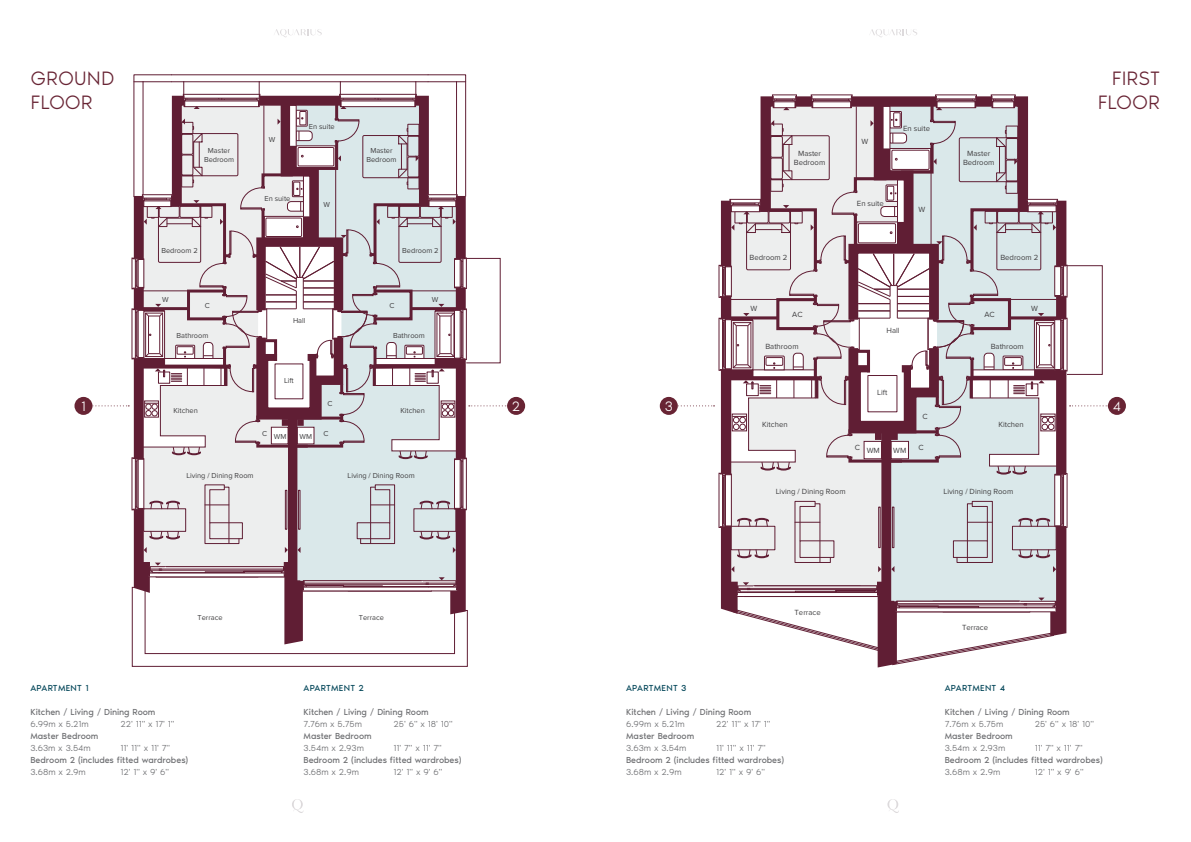
<style>
.page{position:relative;width:1191px;height:842px;background:#fff}
.page>*{position:absolute;margin:0;border:0;box-sizing:border-box;transform-origin:0 0}
.t1{font:300 20px/24px "Noir Pro";letter-spacing:.03em;color:#682434}
.t2{font:300 14.1px "Noir Pro";color:#fff}
.t3{font:9px "Noir Pro";letter-spacing:-.01em;color:#6d6e71}
.t4{font:300 9px "Noir Pro";color:#6d6e71}
.t5{font:9px "Noir Pro";letter-spacing:.03em;color:#034659}
.t6{font:7.7px/9.3px "Proxima Nova";color:#414042;text-align:center}
.t7{font:7.4px/8.9px "Proxima Nova";color:#414042;text-align:center}
</style>
<div class="page">
<svg style="left:292px;top:799px;width:11px;height:14px"></svg>
<svg style="left:887px;top:799px;width:12px;height:14px"></svg>
<svg style="left:276px;top:29px;width:46px;height:8px"></svg>
<svg style="left:871px;top:29px;width:46px;height:8px"></svg>
<svg style="left:131px;top:553px;width:337px;height:67px;background:#d8d9dc"></svg>
<div style="left:140px;top:562px;width:10px;height:10px;background:#601e34"></div>
<div style="left:284px;top:562px;width:9px;height:10px;background:#601e34"></div>
<svg style="left:132px;top:563px;width:335px;height:104px"></svg>
<svg style="left:720px;top:572px;width:347px;height:63px;background:#c6bcc2"></svg>
<div style="left:728px;top:582px;width:9px;height:10px;background:#601e34"></div>
<svg style="left:733px;top:582px;width:324px;height:86px"></svg>
<div style="left:74px;top:397px;width:18px;height:18px;background:#682434;border-radius:50%"></div>
<div style="left:507px;top:397px;width:18px;height:18px;background:#682434;border-radius:50%"></div>
<svg style="left:90px;top:75px;width:418px;height:478px"></svg>
<div style="left:660px;top:397px;width:18px;height:18px;background:#682434;border-radius:50%"></div>
<div style="left:1108px;top:397px;width:18px;height:18px;background:#682434;border-radius:50%"></div>
<svg style="left:675px;top:94px;width:434px;height:478px"></svg>
<h1 class="t1" style="left:31px;top:65px;width:85px">GROUND<br>FLOOR</h1>
<h1 class="t1" style="left:1098px;top:65px;width:63px;text-align:right">FIRST<br>FLOOR</h1>
<p class="t7" style="left:269px;top:134px;width:8px">W</p>
<p class="t7" style="left:309px;top:122px;width:27px">En suite</p>
<p class="t7" style="left:204px;top:145px;width:32px">Master<br>Bedroom</p>
<p class="t7" style="left:366px;top:145px;width:32px">Master<br>Bedroom</p>
<p class="t7" style="left:264px;top:194px;width:27px">En suite</p>
<p class="t7" style="left:324px;top:200px;width:8px">W</p>
<p class="t7" style="left:161px;top:245px;width:38px">Bedroom 2</p>
<p class="t7" style="left:402px;top:245px;width:38px">Bedroom 2</p>
<p class="t7" style="left:162px;top:295px;width:8px">W</p>
<p class="t7" style="left:432px;top:295px;width:8px">W</p>
<p class="t7" style="left:205px;top:301px;width:7px">C</p>
<p class="t7" style="left:389px;top:301px;width:7px">C</p>
<p class="t7" style="left:293px;top:316px;width:14px">Hall</p>
<p class="t7" style="left:177px;top:331px;width:33px">Bathroom</p>
<p class="t7" style="left:393px;top:331px;width:33px">Bathroom</p>
<p class="t7" style="left:284px;top:376px;width:11px">Lift</p>
<p class="t6" style="left:861px;top:137px;width:8px">W</p>
<p class="t6" style="left:903px;top:124px;width:28px">En suite</p>
<p class="t6" style="left:794px;top:148px;width:33px">Master<br>Bedroom</p>
<p class="t6" style="left:963px;top:148px;width:33px">Master<br>Bedroom</p>
<p class="t6" style="left:857px;top:198px;width:28px">En suite</p>
<p class="t6" style="left:918px;top:204px;width:8px">W</p>
<p class="t6" style="left:749px;top:252px;width:39px">Bedroom 2</p>
<p class="t6" style="left:1000px;top:252px;width:39px">Bedroom 2</p>
<p class="t6" style="left:750px;top:304px;width:8px">W</p>
<p class="t6" style="left:1031px;top:304px;width:8px">W</p>
<p class="t6" style="left:792px;top:310px;width:12px">AC</p>
<p class="t6" style="left:984px;top:310px;width:12px">AC</p>
<p class="t6" style="left:886px;top:326px;width:15px">Hall</p>
<p class="t6" style="left:765px;top:341px;width:35px">Bathroom</p>
<p class="t6" style="left:990px;top:341px;width:35px">Bathroom</p>
<p class="t6" style="left:877px;top:388px;width:12px">Lift</p>
<p class="t7" style="left:327px;top:398px;width:7px">C</p>
<h2 class="t2" style="left:81px;top:395px;width:6px">1</h2>
<h2 class="t2" style="left:512px;top:395px;width:10px">2</h2>
<h2 class="t2" style="left:664px;top:395px;width:10px">3</h2>
<h2 class="t2" style="left:1112px;top:395px;width:10px">4</h2>
<p class="t7" style="left:173px;top:406px;width:26px">Kitchen</p>
<p class="t7" style="left:400px;top:406px;width:26px">Kitchen</p>
<p class="t6" style="left:922px;top:411px;width:7px">C</p>
<p class="t7" style="left:262px;top:431px;width:26px">C WM</p>
<p class="t7" style="left:299px;top:431px;width:14px">WM</p>
<p class="t7" style="left:323px;top:428px;width:7px">C</p>
<p class="t7" style="left:186px;top:471px;width:69px">Living / Dining Room</p>
<p class="t7" style="left:347px;top:471px;width:69px">Living / Dining Room</p>
<p class="t7" style="left:197px;top:613px;width:27px">Terrace</p>
<p class="t7" style="left:359px;top:613px;width:27px">Terrace</p>
<p class="t5" style="left:30px;top:681px;width:60px">APARTMENT 1</p>
<p class="t3" style="left:30px;top:705px;width:126px">Kitchen / Living / Dining Room</p>
<p class="t4" style="left:30px;top:717px;width:60px">6.99m x 5.21m</p>
<p class="t4" style="left:120px;top:717px;width:56px">22' 11" x 17' 1"</p>
<p class="t3" style="left:30px;top:729px;width:70px">Master Bedroom</p>
<p class="t4" style="left:30px;top:741px;width:62px">3.63m x 3.54m</p>
<p class="t4" style="left:120px;top:741px;width:51px">11' 11" x 11' 7"</p>
<p class="t3" style="left:30px;top:753px;width:159px">Bedroom 2 (includes fitted wardrobes)</p>
<p class="t4" style="left:30px;top:765px;width:57px">3.68m x 2.9m</p>
<p class="t4" style="left:120px;top:765px;width:50px">12' 1" x 9' 6"</p>
<p class="t5" style="left:303px;top:681px;width:62px">APARTMENT 2</p>
<p class="t3" style="left:303px;top:705px;width:126px">Kitchen / Living / Dining Room</p>
<p class="t4" style="left:303px;top:717px;width:60px">7.76m x 5.75m</p>
<p class="t4" style="left:393px;top:717px;width:61px">25' 6" x 18' 10"</p>
<p class="t3" style="left:303px;top:729px;width:70px">Master Bedroom</p>
<p class="t4" style="left:303px;top:741px;width:62px">3.54m x 2.93m</p>
<p class="t4" style="left:393px;top:741px;width:50px">11' 7" x 11' 7"</p>
<p class="t3" style="left:303px;top:753px;width:159px">Bedroom 2 (includes fitted wardrobes)</p>
<p class="t4" style="left:303px;top:765px;width:57px">3.68m x 2.9m</p>
<p class="t4" style="left:393px;top:765px;width:50px">12' 1" x 9' 6"</p>
<p class="t6" style="left:762px;top:419px;width:27px">Kitchen</p>
<p class="t6" style="left:998px;top:419px;width:27px">Kitchen</p>
<p class="t6" style="left:854px;top:446px;width:27px">C WM</p>
<p class="t6" style="left:893px;top:446px;width:15px">WM</p>
<p class="t6" style="left:918px;top:443px;width:7px">C</p>
<p class="t6" style="left:775px;top:486px;width:71px">Living / Dining Room</p>
<p class="t6" style="left:943px;top:486px;width:71px">Living / Dining Room</p>
<p class="t6" style="left:794px;top:608px;width:28px">Terrace</p>
<p class="t5" style="left:626px;top:681px;width:62px">APARTMENT 3</p>
<p class="t3" style="left:626px;top:705px;width:126px">Kitchen / Living / Dining Room</p>
<p class="t4" style="left:626px;top:717px;width:60px">6.99m x 5.21m</p>
<p class="t4" style="left:716px;top:717px;width:56px">22' 11" x 17' 1"</p>
<p class="t3" style="left:626px;top:729px;width:70px">Master Bedroom</p>
<p class="t4" style="left:626px;top:741px;width:62px">3.63m x 3.54m</p>
<p class="t4" style="left:716px;top:741px;width:51px">11' 11" x 11' 7"</p>
<p class="t3" style="left:626px;top:753px;width:159px">Bedroom 2 (includes fitted wardrobes)</p>
<p class="t4" style="left:626px;top:765px;width:57px">3.68m x 2.9m</p>
<p class="t4" style="left:716px;top:765px;width:50px">12' 1" x 9' 6"</p>
<p class="t6" style="left:962px;top:622px;width:28px">Terrace</p>
<p class="t5" style="left:944px;top:681px;width:62px">APARTMENT 4</p>
<p class="t3" style="left:944px;top:705px;width:126px">Kitchen / Living / Dining Room</p>
<p class="t4" style="left:944px;top:717px;width:60px">7.76m x 5.75m</p>
<p class="t4" style="left:1034px;top:717px;width:61px">25' 6" x 18' 10"</p>
<p class="t3" style="left:944px;top:729px;width:70px">Master Bedroom</p>
<p class="t4" style="left:944px;top:741px;width:62px">3.54m x 2.93m</p>
<p class="t4" style="left:1034px;top:741px;width:50px">11' 7" x 11' 7"</p>
<p class="t3" style="left:944px;top:753px;width:159px">Bedroom 2 (includes fitted wardrobes)</p>
<p class="t4" style="left:944px;top:765px;width:57px">3.68m x 2.9m</p>
<p class="t4" style="left:1034px;top:765px;width:50px">12' 1" x 9' 6"</p>
</div>
